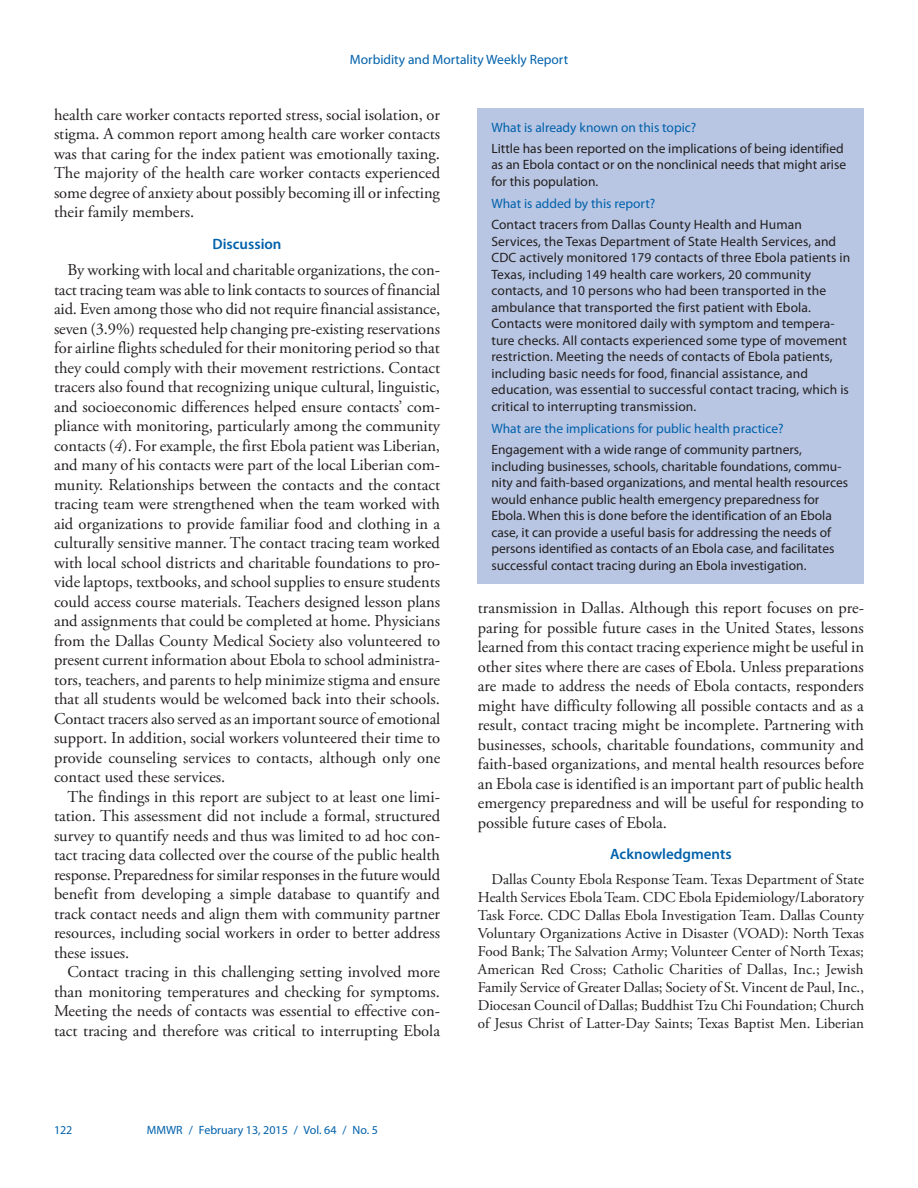
<style>
.page{position:relative;width:918px;height:1188px;background:#fff}
.page>*{position:absolute;margin:0;border:0;box-sizing:border-box;transform-origin:0 0}
.Paragraph{font:16.5px/19.5px "Adobe Garamond Pro";color:#231f20;text-align:justify}
.Acknowledgment{font:15px/18px "Adobe Garamond Pro";color:#231f20;text-align:justify}
.Acknowledgment_Head{font:600 15px "Myriad Pro";color:#0161ab}
.Discussion_Heading{font:600 15px "Myriad Pro";color:#0161ab}
.Summary_Box_Text{font:13.5px/16.5px "Myriad Pro";letter-spacing:.005em;color:#231f20}
.Summary_Box_Heading{font:13.5px "Myriad Pro";color:#0161ab}
.t1{font:12px "Myriad Pro";color:#0161ab}
.s1{font-style:italic}
</style>
<div class="page">
<div style="left:478px;top:108px;width:386px;height:475px;background:#b8c6e3"></div>
<p class="Summary_Box_Heading" style="left:350px;top:51px;width:220px">Morbidity and Mortality Weekly Report</p>
<p class="Paragraph" style="left:54px;top:106px;width:388px">health care worker contacts reported stress, social isolation, or stigma. A common report among health care worker contacts was that caring for the index patient was emotionally taxing.<br>The majority of the health care worker contacts experienced some degree of anxiety about possibly becoming ill or infecting their family members.</p>
<p class="Discussion_Heading" style="left:213px;top:234px;width:71px">Discussion</p>
<p class="Paragraph" style="left:54px;top:261px;width:388px;text-indent:13px">By working with local and charitable organizations, the con&shy;tact tracing team was able to link contacts to sources of financial aid. Even among those who did not require financial assistance, seven (3.9%) requested help changing pre-existing reservations for airline flights scheduled for their monitoring period so that they could comply with their movement restrictions. Contact tracers also found that recognizing unique cultural, linguistic, and socioeconomic differences helped ensure contacts’ com&shy;pliance with monitoring, particularly among the community contacts (<span class="s1">4</span>). For example, the first Ebola patient was Liberian, and many of his contacts were part of the local Liberian com&shy;munity. Relationships between the contacts and the contact tracing team were strengthened when the team worked with aid organizations to provide familiar food and clothing in a culturally sensitive manner. The contact tracing team worked with local school districts and charitable foundations to pro&shy;vide laptops, textbooks, and school supplies to ensure students could access course materials. Teachers designed lesson plans and assignments that could be completed at home. Physicians from the Dallas County Medical Society also volunteered to present current information about Ebola to school administra&shy;tors, teachers, and parents to help minimize stigma and ensure that all students would be welcomed back into their schools.<br>Contact tracers also served as an important source of emotional support. In addition, social workers volunteered their time to provide counseling services to contacts, although only one contact used these services.</p>
<p class="Paragraph" style="left:54px;top:787px;width:388px;text-indent:13px">The findings in this report are subject to at least one limi&shy;tation. This assessment did not include a formal, structured survey to quantify needs and thus was limited to ad hoc con&shy;tact tracing data collected over the course of the public health response. Preparedness for similar responses in the future would benefit from developing a simple database to quantify and track contact needs and align them with community partner resources, including social workers in order to better address these issues.</p>
<p class="Paragraph" style="left:54px;top:963px;width:388px;text-indent:13px">Contact tracing in this challenging setting involved more than monitoring temperatures and checking for symptoms.<br>Meeting the needs of contacts was essential to effective con&shy;tact tracing and therefore was critical to interrupting Ebola</p>
<p class="t1" style="left:54px;top:1123px;width:20px">122</p>
<p class="t1" style="left:147px;top:1123px;width:233px">MMWR / February 13, 2015 / Vol. 64 / No. 5</p>
<p class="Summary_Box_Heading" style="left:491px;top:119px;width:206px">What is already known on this topic?</p>
<p class="Summary_Box_Text" style="left:491px;top:140px;width:356px">Little has been reported on the implications of being identified as an Ebola contact or on the nonclinical needs that might arise for this population.</p>
<p class="Summary_Box_Heading" style="left:491px;top:195px;width:165px">What is added by this report?</p>
<p class="Summary_Box_Text" style="left:491px;top:216px;width:361px">Contact tracers from Dallas County Health and Human Services, the Texas Department of State Health Services, and CDC actively monitored 179 contacts of three Ebola patients in Texas, including 149 health care workers, 20 community contacts, and 10 persons who had been transported in the ambulance that transported the first patient with Ebola.<br>Contacts were monitored daily with symptom and tempera&shy;ture checks. All contacts experienced some type of movement restriction. Meeting the needs of contacts of Ebola patients, including basic needs for food, financial assistance, and education, was essential to successful contact tracing, which is critical to interrupting transmission.</p>
<p class="Summary_Box_Heading" style="left:491px;top:420px;width:294px">What are the implications for public health practice?</p>
<p class="Summary_Box_Text" style="left:491px;top:441px;width:358px">Engagement with a wide range of community partners, including businesses, schools, charitable foundations, commu&shy;nity and faith-based organizations, and mental health resources would enhance public health emergency preparedness for Ebola. When this is done before the identification of an Ebola case, it can provide a useful basis for addressing the needs of persons identified as contacts of an Ebola case, and facilitates successful contact tracing during an Ebola investigation.</p>
<p class="Paragraph" style="left:478px;top:599px;width:388px">transmission in Dallas. Although this report focuses on pre&shy;paring for possible future cases in the United States, lessons learned from this contact tracing experience might be useful in other sites where there are cases of Ebola. Unless preparations are made to address the needs of Ebola contacts, responders might have difficulty following all possible contacts and as a result, contact tracing might be incomplete. Partnering with businesses, schools, charitable foundations, community and faith-based organizations, and mental health resources before an Ebola case is identified is an important part of public health emergency preparedness and will be useful for responding to possible future cases of Ebola.</p>
<p class="Acknowledgment_Head" style="left:610px;top:845px;width:123px">Acknowledgments</p>
<p class="Acknowledgment" style="left:478px;top:871px;width:388px;text-indent:14px">Dallas County Ebola Response Team. Texas Department of State Health Services Ebola Team. CDC Ebola Epidemiology/Laboratory Task Force. CDC Dallas Ebola Investigation Team. Dallas County Voluntary Organizations Active in Disaster (VOAD): North Texas Food Bank; The Salvation Army; Volunteer Center of North Texas; American Red Cross; Catholic Charities of Dallas, Inc.; Jewish Family Service of Greater Dallas; Society of St. Vincent de Paul, Inc., Diocesan Council of Dallas; Buddhist Tzu Chi Foundation; Church of Jesus Christ of Latter-Day Saints; Texas Baptist Men. Liberian</p>
</div>
